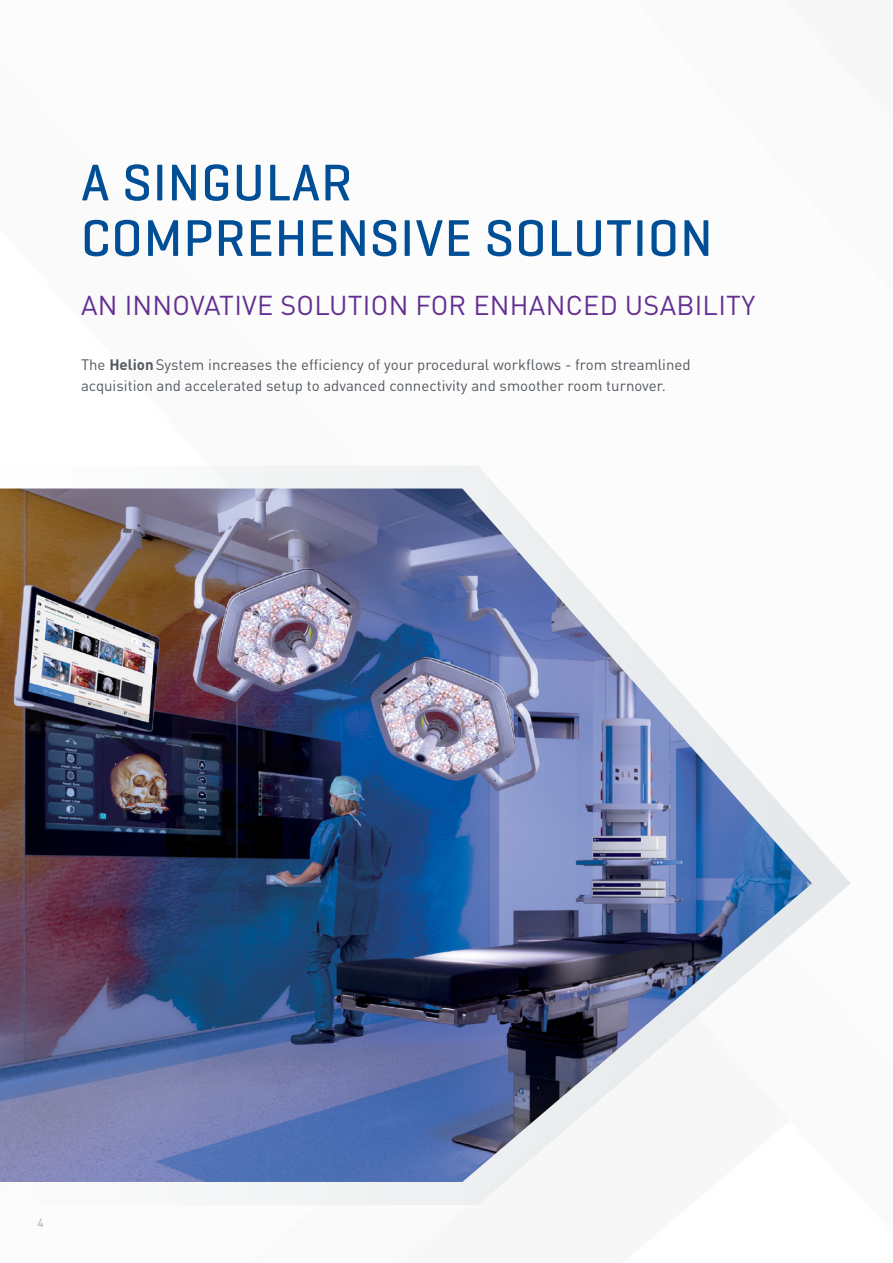
<style>
.page{position:relative;width:893px;height:1263px;background:#fff}
.page>*{position:absolute;margin:0;border:0;box-sizing:border-box;transform-origin:0 0}
.t1{font:500 52.5px/55.5px "Geogrotesque Cyr";letter-spacing:.02em;color:#004e95}
.t2{font:27px "DIN Pro";letter-spacing:.01em;color:#642f92}
.t3{font:15px/21px "DIN Pro";color:#53595f}
.t4{font:12px "DIN Pro";color:#9cadb7}
.s1{font-weight:700}
</style>
<div class="page">
<svg style="left:211px;top:466px;width:640px;height:739px"></svg>
<img style="left:0;top:488px;width:812px;height:694px">
<h1 class="t1" style="left:81px;top:154px;width:633px">A SINGULAR<br>COMPREHENSIVE SOLUTION</h1>
<h2 class="t2" style="left:81px;top:285px;width:676px">AN INNOVATIVE SOLUTION FOR ENHANCED USABILITY</h2>
<p class="t3" style="left:81px;top:354px;width:611px">The <span class="s1">Helion</span>System increases the efficiency of your procedural workflows - from streamlined acquisition and accelerated setup to advanced connectivity and smoother room turnover.</p>
<p class="t4" style="left:38px;top:1213px;width:8px">4</p>
</div>
